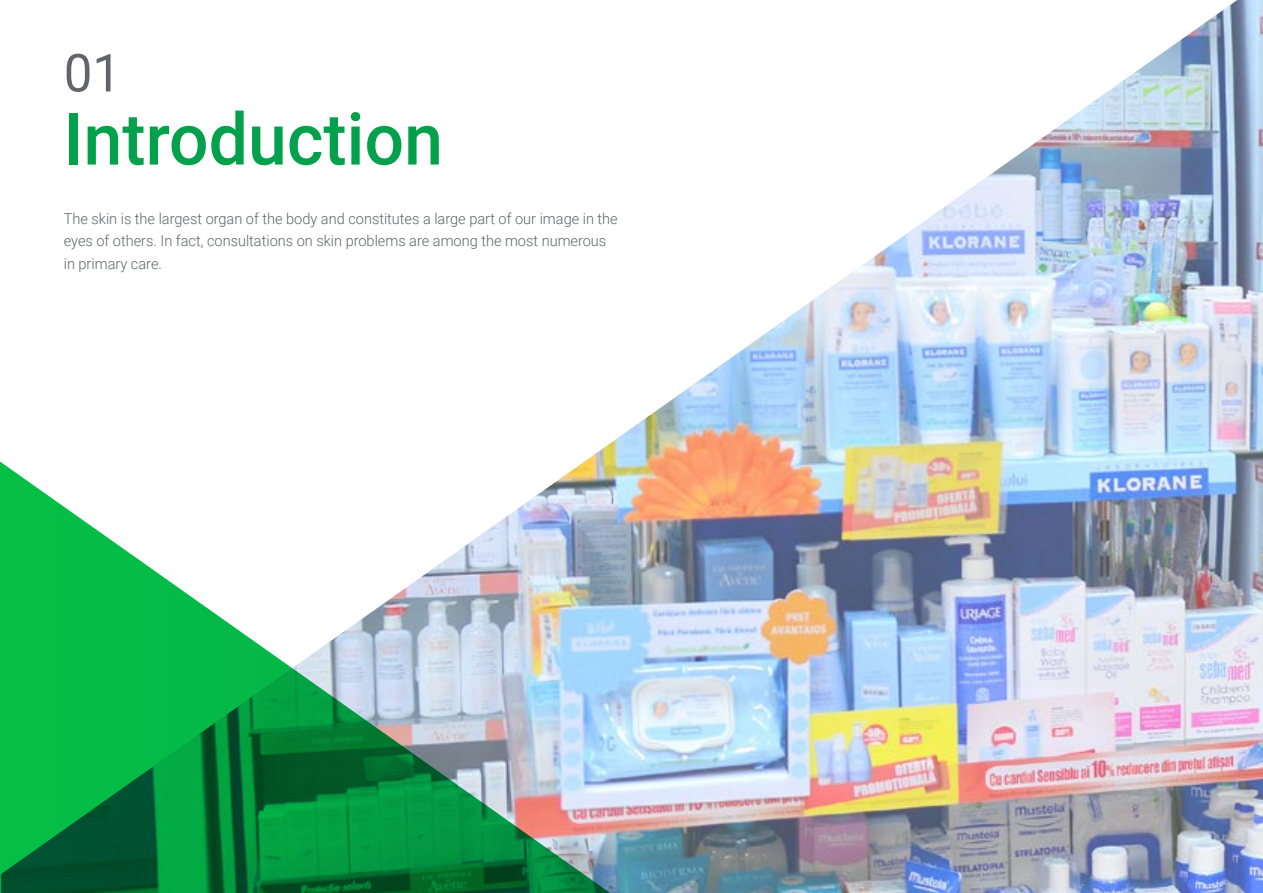
<style>
.page{position:relative;width:1263px;height:893px;background:#fff}
.page>*{position:absolute;margin:0;border:0;box-sizing:border-box;transform-origin:0 0}
.t1{font:500 72px "Roboto";color:#04a14d}
.t2{font:52.5px "Roboto";color:#61646a}
.t3{font:300 15px/22.5px "Roboto";color:#61646a}
</style>
<div class="page">
<img style="left:606px;top:0;width:657px;height:893px">
<svg style="left:0;top:446px;width:640px;height:447px"></svg>
<h2 class="t2" style="left:64px;top:36px;width:59px">01</h2>
<h1 class="t1" style="left:64px;top:89px;width:381px">Introduction</h1>
<p class="t3" style="left:64px;top:207px;width:555px">The skin is the largest organ of the body and constitutes a large part of our image in the eyes of others. In fact, consultations on skin problems are among the most numerous in primary care.</p>
</div>
